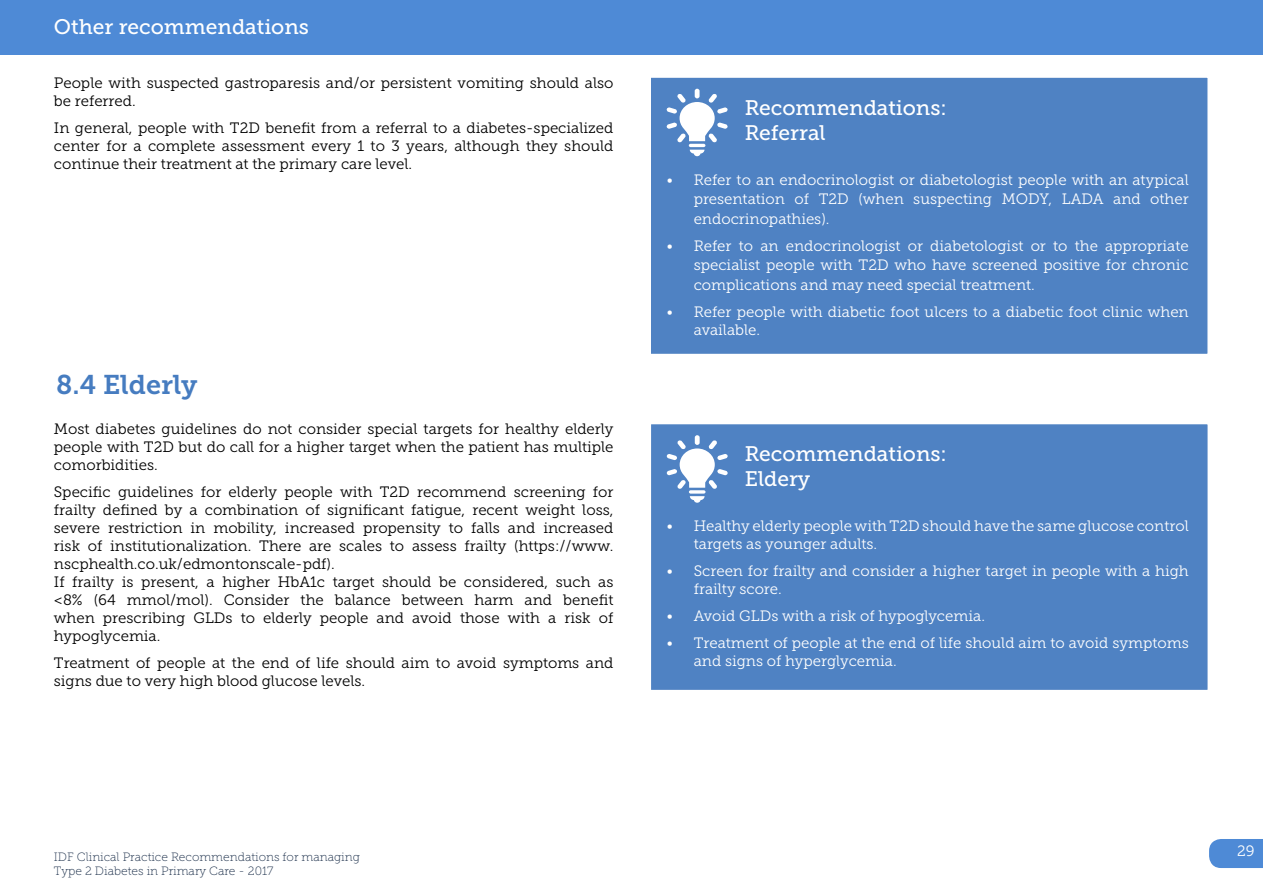
<style>
.page{position:relative;width:1263px;height:893px;background:#fff}
.page>*{position:absolute;margin:0;border:0;box-sizing:border-box;transform-origin:0 0}
.t1{font:27px "Museo Slab 700";color:#467cc0}
.t2{font:21px/25.2px "Museo Slab 500";color:#fff}
.t3{font:15px/18px "Museo Slab 300";color:#000}
.t4{font:15px/19.5px "Museo Slab 300";color:#fff}
.t5{font:12px/14.4px "Museo Slab 100";color:#152945}
</style>
<div class="page">
<div style="left:0;top:0;width:1263px;height:54px;background:#4e8ad6"></div>
<div style="left:1209px;top:839px;width:54px;height:29px;background:#4e8ad6"></div>
<div style="left:649px;top:76px;width:560px;height:279px;background:#4f82c3;border:2px solid #fff"></div>
<hr style="left:689px;top:144px;width:16px;height:3px;background:#fff;border-radius:2px">
<svg style="left:690px;top:150px;width:14px;height:6px"></svg>
<svg style="left:666px;top:89px;width:62px;height:53px"></svg>
<div style="left:650px;top:423px;width:559px;height:268px;background:#4f82c3;border:2px solid #fff"></div>
<svg style="left:689px;top:490px;width:16px;height:4px"></svg>
<svg style="left:690px;top:496px;width:14px;height:7px"></svg>
<div style="left:695px;top:435px;width:5px;height:10px;background:#fff;border-radius:2px"></div>
<svg style="left:666px;top:440px;width:62px;height:49px"></svg>
<h2 class="t2" style="left:54px;top:14px;width:256px">Other recommendations</h2>
<p class="t3" style="left:54px;top:73px;width:561px">People with suspected gastroparesis and/or persistent vomiting should also be referred.</p>
<p class="t3" style="left:54px;top:118px;width:561px;text-align:justify">In general, people with T2D benefit from a referral to a diabetes-specialized center for a complete assessment every 1 to 3 years, although they should continue their treatment at the primary care level.</p>
<h1 class="t1" style="left:56px;top:369px;width:143px">8.4 Elderly</h1>
<p class="t3" style="left:54px;top:420px;width:561px;text-align:justify">Most diabetes guidelines do not consider special targets for healthy elderly people with T2D but do call for a higher target when the patient has multiple comorbidities.</p>
<p class="t3" style="left:54px;top:483px;width:561px">Specific guidelines for elderly people with T2D recommend screening for frailty defined by a combination of significant fatigue, recent weight loss, severe restriction in mobility, increased propensity to falls and increased risk of institutionalization. There are scales to assess frailty (https://www. nscphealth.co.uk/edmontonscale-pdf).<br>If frailty is present, a higher HbA1c target should be considered, such as &lt;8% (64 mmol/mol). Consider the balance between harm and benefit when prescribing GLDs to elderly people and avoid those with a risk of hypoglycemia.</p>
<p class="t3" style="left:54px;top:654px;width:561px">Treatment of people at the end of life should aim to avoid symptoms and signs due to very high blood glucose levels.</p>
<h2 class="t2" style="left:745px;top:95px;width:204px">Recommendations:<br>Referral</h2>
<p class="t4" style="left:694px;top:170px;width:497px;text-align:justify;text-indent:-27px">• Refer to an endocrinologist or diabetologist people with an atypical presentation of T2D (when suspecting MODY, LADA and other endocrinopathies).</p>
<p class="t4" style="left:694px;top:236px;width:496px;text-align:justify;text-indent:-27px">• Refer to an endocrinologist or diabetologist or to the appropriate specialist people with T2D who have screened positive for chronic complications and may need special treatment.</p>
<p class="t4" style="left:694px;top:303px;width:497px;line-height:18px;text-indent:-27px">• Refer people with diabetic foot ulcers to a diabetic foot clinic when available.</p>
<h2 class="t2" style="left:745px;top:441px;width:204px">Recommendations:<br>Eldery</h2>
<p class="t4" style="left:694px;top:517px;width:496px;line-height:18px;text-indent:-27px">• Healthy elderly people with T2D should have the same glucose control targets as younger adults.</p>
<p class="t4" style="left:694px;top:562px;width:496px;line-height:18px;text-indent:-27px">• Screen for frailty and consider a higher target in people with a high frailty score.</p>
<p class="t4" style="left:667px;top:606px;width:320px">• Avoid GLDs with a risk of hypoglycemia.</p>
<p class="t4" style="left:694px;top:634px;width:496px;line-height:18px;text-indent:-27px">• Treatment of people at the end of life should aim to avoid symptoms and signs of hyperglycemia.</p>
<p class="t5" style="left:54px;top:850px;width:307px">IDF Clinical Practice Recommendations for managing<br>Type 2 Diabetes in Primary Care - 2017</p>
<p class="t4" style="left:1237px;top:841px;width:19px">29</p>
</div>
